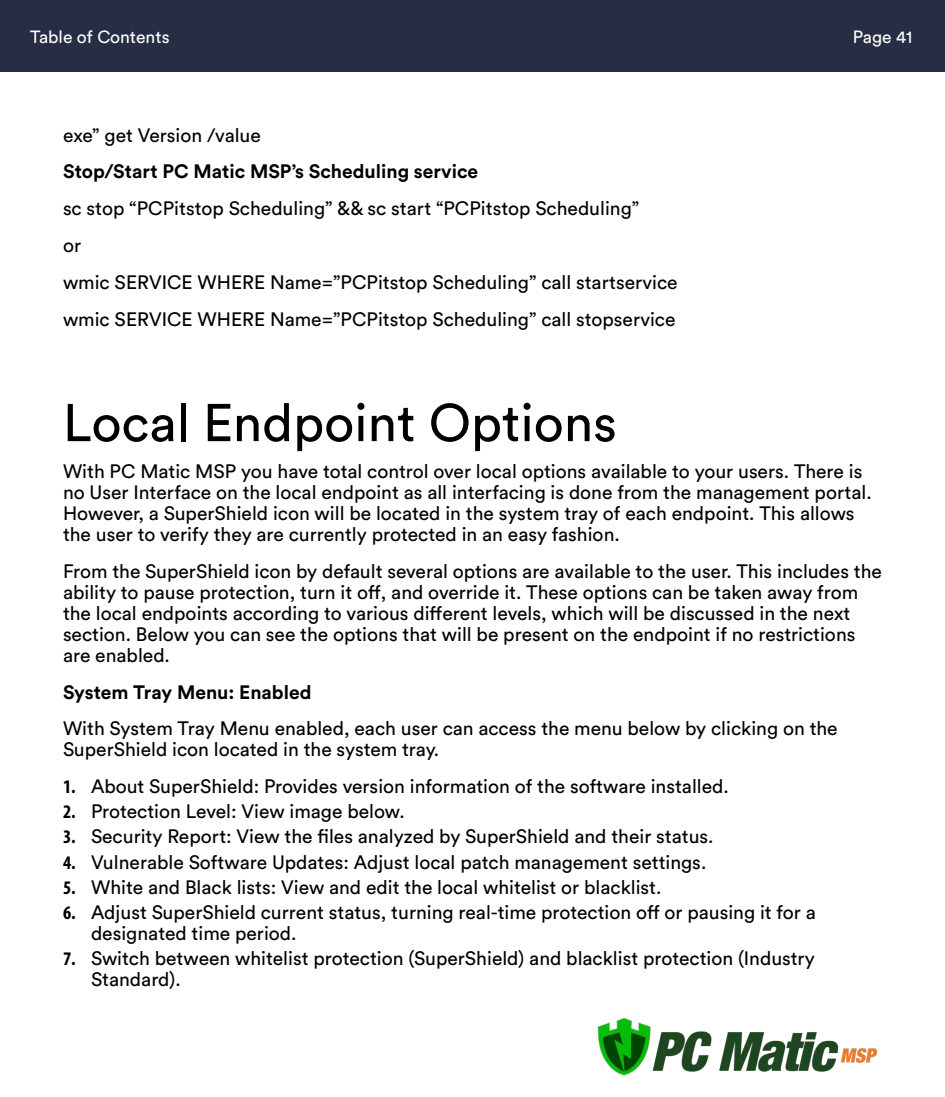
<style>
.page{position:relative;width:945px;height:1097px;background:#fff}
.page>*{position:absolute;margin:0;border:0;box-sizing:border-box;transform-origin:0 0}
.t1{font:52.5px "Circular Std";color:#000}
.t2{font:19.25px/21px "Circular Std";color:#000}
.t3{font:700 19.25px "Circular Std";color:#000}
.t4{font:17.5px "Circular Std";color:#fff}
.s1{font-family:"Myriad Pro";font-weight:700;font-stretch:condensed}
</style>
<div class="page">
<div style="left:0;top:0;width:945px;height:71px;background:#262d44"></div>
<img style="left:597px;top:1018px;width:281px;height:58px">
<p class="t4" style="left:30px;top:26px;width:141px">Table of Contents</p>
<p class="t4" style="left:853px;top:26px;width:61px">Page 41</p>
<p class="t2" style="left:63px;top:124px;width:199px">exe” get Version /value</p>
<p class="t3" style="left:63px;top:159px;width:417px">Stop/Start PC Matic MSP’s Scheduling service</p>
<p class="t2" style="left:63px;top:190px;width:616px;line-height:36.8px">sc stop “PCPitstop Scheduling” &amp;&amp; sc start “PCPitstop Scheduling”<br>or<br>wmic SERVICE WHERE Name=”PCPitstop Scheduling” call startservice wmic SERVICE WHERE Name=”PCPitstop Scheduling” call stopservice</p>
<h1 class="t1" style="left:63px;top:391px;width:555px">Local Endpoint Options</h1>
<p class="t2" style="left:63px;top:460px;width:810px">With PC Matic MSP you have total control over local options available to your users. There is no User Interface on the local endpoint as all interfacing is done from the management portal.<br>However, a SuperShield icon will be located in the system tray of each endpoint. This allows the user to verify they are currently protected in an easy fashion.</p>
<p class="t2" style="left:63px;top:560px;width:820px">From the SuperShield icon by default several options are available to the user. This includes the ability to pause protection, turn it off, and override it. These options can be taken away from the local endpoints according to various different levels, which will be discussed in the next section. Below you can see the options that will be present on the endpoint if no restrictions are enabled.</p>
<p class="t3" style="left:63px;top:679px;width:250px">System Tray Menu: Enabled</p>
<p class="t2" style="left:63px;top:717px;width:776px">With System Tray Menu enabled, each user can access the menu below by clicking on the<br>SuperShield icon located in the system tray.</p>
<p class="t2" style="left:63px;top:775px;width:667px"><span class="s1">1.</span> About SuperShield: Provides version information of the software installed.</p>
<p class="t2" style="left:63px;top:800px;width:343px"><span class="s1">2.</span> Protection Level: View image below.</p>
<p class="t2" style="left:63px;top:825px;width:652px"><span class="s1">3.</span> Security Report: View the files analyzed by SuperShield and their status.</p>
<p class="t2" style="left:63px;top:850px;width:645px"><span class="s1">4.</span> Vulnerable Software Updates: Adjust local patch management settings.</p>
<p class="t2" style="left:63px;top:876px;width:600px"><span class="s1">5.</span> White and Black lists: View and edit the local whitelist or blacklist.</p>
<p class="t2" style="left:91px;top:901px;width:726px;text-indent:-28px"><span class="s1">6.</span> Adjust SuperShield current status, turning real-time protection off or pausing it for a designated time period.</p>
<p class="t2" style="left:91px;top:947px;width:725px;text-indent:-28px"><span class="s1">7.</span> Switch between whitelist protection (SuperShield) and blacklist protection (Industry<br>Standard).</p>
</div>
